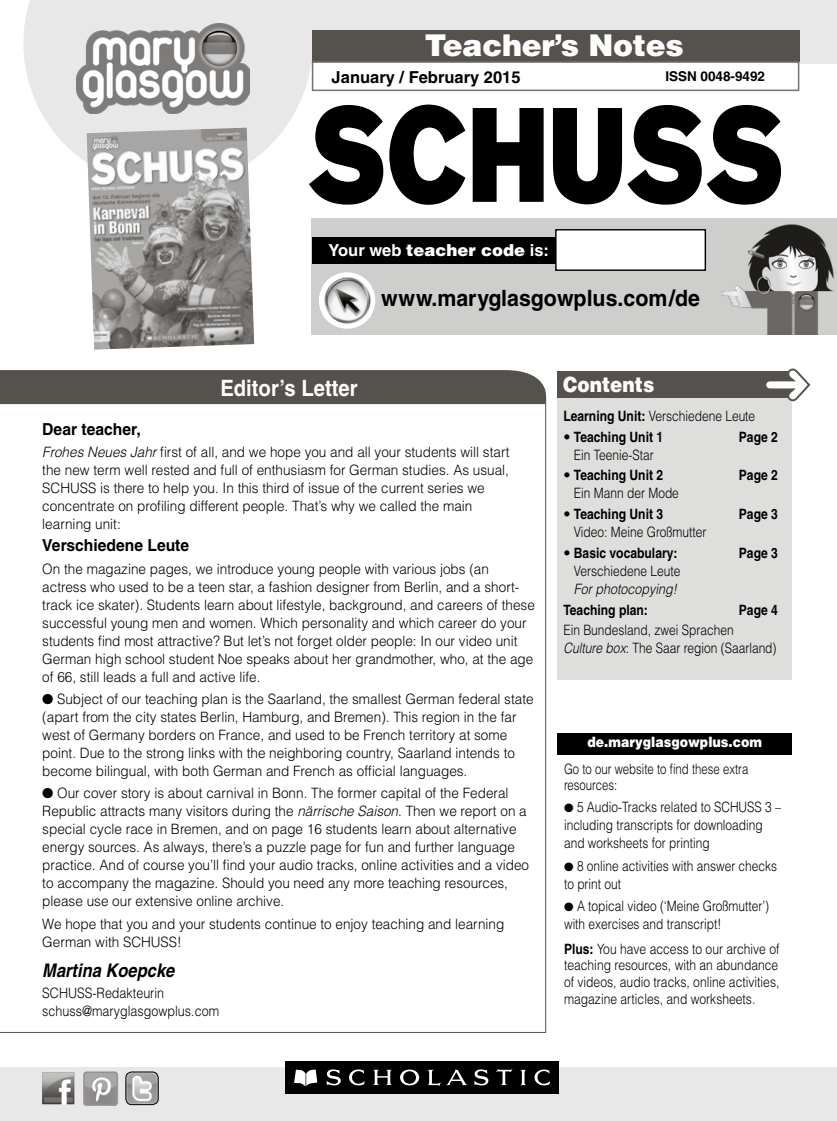
<style>
.page{position:relative;width:837px;height:1121px;background:#fff}
.page>*{position:absolute;margin:0;border:0;box-sizing:border-box;transform-origin:0 0}
.t1{font:900 30px "Helvetica";letter-spacing:-.01em;color:#fff}
.t2{font:700 22.5px "Helvetica";color:#000;scale:.95 1}
.t3{font:700 22.5px "Helvetica";color:#fff;scale:.9 1}
.t4{font:900 21px "Helvetica";color:#fff;scale:.88 1}
.t5{font:italic 700 18.75px "Helvetica";color:#000;scale:.88 1}
.t6{font:900 16.5px "Helvetica";color:#fff}
.t7{font:700 16.5px "Helvetica";color:#000}
.t8{font:700 16.5px "Helvetica LT";color:#000;scale:.95 1}
.t9{font:700 16.5px "Helvetica";color:#000;scale:.95 1}
.t10{font:300 14.25px/18px "Helvetica LT";color:#000;scale:.95 1}
.t11{font:300 14.25px/18px "Helvetica LT";color:#000;scale:.84 1}
.t12{font:300 14.25px/16.5px "Helvetica LT";color:#000;text-align:justify;scale:.85 1}
.t13{font:700 14.25px "Helvetica";color:#000;scale:.85 1}
.t14{font:300 14.25px/18px "Helvetica LT";color:#000;scale:.88 1}
.t15{font:300 14.25px/16.5px "Helvetica LT";color:#000;scale:.8 1}
.t16{font:900 14.25px "Helvetica";color:#fff;scale:.88 1}
.t17{font:italic 300 14.25px "Helvetica LT";color:#000;scale:.88 1}
.t18{font:700 13.5px "Helvetica";color:#000}
.s1{font-weight:700}
.s2{font-family:"Helvetica";font-weight:700}
.s3{font-family:"Helvetica LT";font-weight:300}
.s4{font-style:italic}
</style>
<div class="page">
<div style="left:0;top:1067px;width:837px;height:53px;background:#e9e8e8"></div>
<div style="left:266px;top:0;width:571px;height:64px;background:#e9e8e8"></div>
<svg style="left:23px;top:0;width:290px;height:163px;fill:#e9e8e8"></svg>
<div style="left:312px;top:30px;width:487px;height:32px;background:#55524e"></div>
<img style="left:77px;top:24px;width:173px;height:90px">
<div style="left:312px;top:61px;width:487px;height:30px;background:#fff;border:2px solid #74726f"></div>
<div style="left:286px;top:1061px;width:273px;height:32px;background:#000"></div>
<svg style="left:294px;top:1069px;width:23px;height:17px"></svg>
<svg style="left:327px;top:1069px;width:14px;height:16px"></svg>
<svg style="left:349px;top:1069px;width:16px;height:16px"></svg>
<svg style="left:373px;top:1069px;width:19px;height:16px"></svg>
<svg style="left:474px;top:1069px;width:15px;height:16px"></svg>
<svg style="left:496px;top:1069px;width:17px;height:16px"></svg>
<svg style="left:520px;top:1069px;width:6px;height:16px"></svg>
<svg style="left:534px;top:1069px;width:16px;height:16px"></svg>
<svg style="left:400px;top:1069px;width:19px;height:16px"></svg>
<svg style="left:428px;top:1069px;width:39px;height:16px"></svg>
<div style="left:312px;top:218px;width:525px;height:116px;background:#cececd"></div>
<img style="left:87px;top:128px;width:167px;height:221px">
<div style="left:319px;top:272px;width:56px;height:57px;background:#fff;border-radius:50%"></div>
<img style="left:323px;top:276px;width:48px;height:49px">
<img style="left:722px;top:224px;width:112px;height:110px">
<svg style="left:309px;top:105px;width:74px;height:100px"></svg>
<svg style="left:389px;top:105px;width:76px;height:100px"></svg>
<svg style="left:473px;top:108px;width:71px;height:94px"></svg>
<svg style="left:553px;top:105px;width:228px;height:100px"></svg>
<div style="left:0;top:370px;width:546px;height:34px;background:#55524e"></div>
<div style="left:557px;top:389px;width:235px;height:291px;background:#dededd"></div>
<div style="left:557px;top:371px;width:234px;height:27px;background:#55524e"></div>
<svg style="left:766px;top:368px;width:45px;height:34px"></svg>
<div style="left:557px;top:732px;width:235px;height:22px;background:#000"></div>
<div style="left:312px;top:238px;width:283px;height:26px;background:#000"></div>
<div style="left:556px;top:230px;width:149px;height:40px;background:#fff"></div>
<div style="left:555px;top:229px;width:151px;height:42px;border:1px solid #000"></div>
<img style="left:42px;top:1072px;width:33px;height:32px">
<img style="left:126px;top:1072px;width:32px;height:32px">
<div style="left:126px;top:1071px;width:32px;height:33px;border:1px solid #000;border-radius:6px"></div>
<img style="left:83px;top:1071px;width:35px;height:34px">
<h1 class="t1" style="left:425px;top:26px;width:260px">Teacher’s Notes</h1>
<p class="t7" style="left:332px;top:67px;width:190px">January / February 2015</p>
<p class="t18" style="left:665px;top:68px;width:101px">ISSN 0048-9492</p>
<p class="t6" style="left:328px;top:239px;width:222px"><span class="s1">Your web</span> teacher code <span class="s1">is:</span></p>
<h2 class="t2" style="left:381px;top:284px;width:337px">www.maryglasgowplus.com/de</h2>
<h2 class="t3" style="left:220px;top:374px;width:154px">Editor’s Letter</h2>
<h3 class="t4" style="left:563px;top:370px;width:105px">Contents</h3>
<p class="t11" style="left:563px;top:406px;width:230px"><span class="s2">Learning Unit:</span> Verschiedene Leute</p>
<p class="t13" style="left:563px;top:428px;width:119px"><span class="s3">•</span> Teaching Unit 1</p>
<p class="t13" style="left:739px;top:428px;width:47px">Page 2</p>
<p class="t11" style="left:574px;top:445px;width:97px">Ein Teenie-Star</p>
<p class="t13" style="left:563px;top:466px;width:119px"><span class="s3">•</span> Teaching Unit 2</p>
<p class="t13" style="left:739px;top:466px;width:47px">Page 2</p>
<p class="t11" style="left:574px;top:484px;width:127px">Ein Mann der Mode</p>
<p class="t13" style="left:563px;top:505px;width:119px"><span class="s3">•</span> Teaching Unit 3</p>
<p class="t13" style="left:739px;top:505px;width:47px">Page 3</p>
<p class="t11" style="left:574px;top:523px;width:159px">Video: Meine Großmutter</p>
<p class="t13" style="left:563px;top:544px;width:136px"><span class="s3">•</span> Basic vocabulary:</p>
<p class="t13" style="left:739px;top:544px;width:47px">Page 3</p>
<p class="t11" style="left:574px;top:561px;width:128px">Verschiedene Leute</p>
<p class="t17" style="left:574px;top:580px;width:119px">For photocopying!</p>
<p class="t13" style="left:563px;top:601px;width:101px">Teaching plan:</p>
<p class="t13" style="left:739px;top:601px;width:47px">Page 4</p>
<p class="t11" style="left:563px;top:620px;width:255px">Ein Bundesland, zwei Sprachen<br><span class="s4">Culture box</span>: The Saar region (Saarland)</p>
<p class="t9" style="left:42px;top:419px;width:105px">Dear teacher,</p>
<p class="t10" style="left:42px;top:443px;width:493px"><span class="s4">Frohes Neues Jahr</span> first of all, and we hope you and all your students will start the new term well rested and full of enthusiasm for German studies. As usual, SCHUSS is there to help you. In this third of issue of the current series we concentrate on profiling different people. That’s why we called the main learning unit:</p>
<p class="t8" style="left:42px;top:535px;width:156px">Verschiedene Leute</p>
<p class="t10" style="left:42px;top:559px;width:520px">On the magazine pages, we introduce young people with various jobs (an actress who used to be a teen star, a fashion designer from Berlin, and a short&shy;track ice skater). Students learn about lifestyle, background, and careers of these successful young men and women. Which personality and which career do your students find most attractive? But let’s not forget older people: In our video unit German high school student Noe speaks about her grandmother, who, at the age of 66, still leads a full and active life.</p>
<p class="t10" style="left:42px;top:690px;width:519px">● Subject of our teaching plan is the Saarland, the smallest German federal state (apart from the city states Berlin, Hamburg, and Bremen). This region in the far west of Germany borders on France, and used to be French territory at some point. Due to the strong links with the neighboring country, Saarland intends to become bilingual, with both German and French as official languages.</p>
<p class="t10" style="left:42px;top:784px;width:514px">● Our cover story is about carnival in Bonn. The former capital of the Federal Republic attracts many visitors during the <span class="s4">närrische Saison</span>. Then we report on a special cycle race in Bremen, and on page 16 students learn about alternative energy sources. As always, there’s a puzzle page for fun and further language practice. And of course you’ll find your audio tracks, online activities and a video to accompany the magazine. Should you need any more teaching resources, please use our extensive online archive.</p>
<p class="t10" style="left:42px;top:914px;width:488px">We hope that you and your students continue to enjoy teaching and learning<br>German with SCHUSS!</p>
<h3 class="t5" style="left:42px;top:959px;width:152px">Martina Koepcke</h3>
<p class="t14" style="left:42px;top:983px;width:202px">SCHUSS-Redakteurin schuss@maryglasgowplus.com</p>
<p class="t16" style="left:588px;top:732px;width:200px">de.maryglasgowplus.com</p>
<p class="t15" style="left:564px;top:760px;width:232px">Go to our website to find these extra resources:</p>
<p class="t11" style="left:564px;top:798px;width:260px">● 5 Audio-Tracks related to SCHUSS 3 – including transcripts for downloading and worksheets for printing</p>
<p class="t11" style="left:564px;top:856px;width:255px">● 8 online activities with answer checks to print out</p>
<p class="t11" style="left:564px;top:896px;width:246px">● A topical video (‘Meine Großmutter’) with exercises and transcript!</p>
<p class="t12" style="left:564px;top:940px;width:255px"><span class="s2">Plus:</span> You have access to our archive of teaching resources, with an abundance of videos, audio tracks, online activities, magazine articles, and worksheets.</p>
</div>
